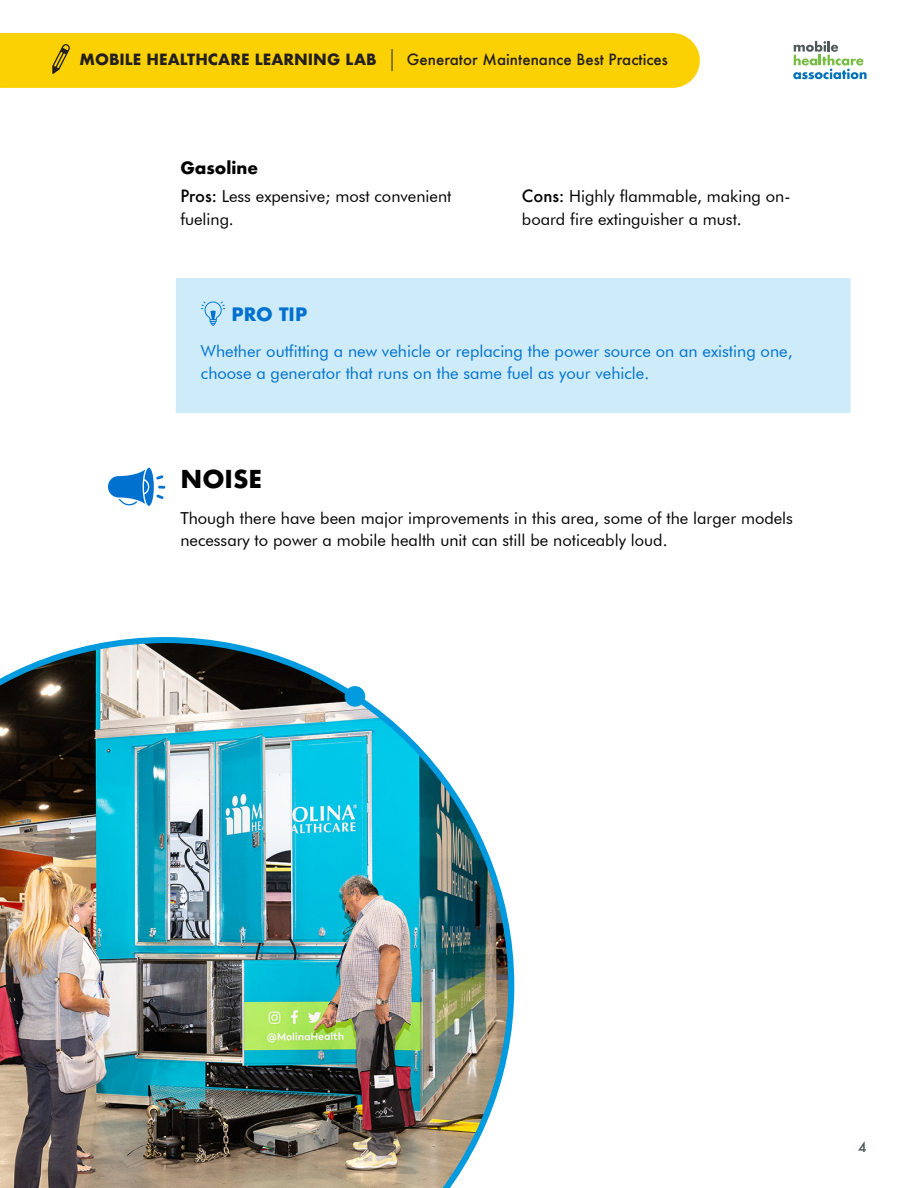
<style>
.page{position:relative;width:918px;height:1188px;background:#fff}
.page>*{position:absolute;margin:0;border:0;box-sizing:border-box;transform-origin:0 0}
.body_large{font:700 24px "Futura";color:#000}
.t1{font:700 18px "Futura";color:#0071ce}
.body_xsmall{font:16.5px/22.5px "Futura BT";color:#000}
.body_xsmall-2{font:16.5px/22.5px "Futura BT";color:#0071ce}
.body_xsmall-3{font:700 16.5px "Futura";color:#000}
.t2{font:500 15.15px "Futura";color:#231f20}
.t3{font:700 15.15px "Futura";color:#231f20}
.t4{font:500 13.5px "Futura";color:#4f5858}
.s1{font-family:"Futura";font-weight:500}
</style>
<div class="page">
<svg style="left:793px;top:41px;width:74px;height:38px"></svg>
<div style="left:0;top:33px;width:700px;height:55px;background:#fcd103"></div>
<div style="left:176px;top:278px;width:674px;height:135px;background:#cdebf8"></div>
<svg style="left:108px;top:468px;width:57px;height:38px"></svg>
<svg style="left:201px;top:301px;width:24px;height:25px"></svg>
<img style="left:0;top:637px;width:514px;height:551px">
<div style="left:345px;top:686px;width:20px;height:21px;background:#009bde;border-radius:50%"></div>
<p class="t3" style="left:80px;top:49px;width:299px">MOBILE HEALTHCARE LEARNING LAB</p>
<p class="t2" style="left:407px;top:49px;width:263px">Generator Maintenance Best Practices</p>
<p class="body_xsmall-3" style="left:180px;top:156px;width:79px">Gasoline</p>
<p class="body_xsmall" style="left:180px;top:185px;width:273px"><span class="s1">Pros:</span> Less expensive; most convenient fueling.</p>
<p class="body_xsmall" style="left:522px;top:185px;width:270px"><span class="s1">Cons:</span> Highly flammable, making on&shy;board fire extinguisher a must.</p>
<p class="t1" style="left:232px;top:301px;width:77px">PRO TIP</p>
<p class="body_xsmall-2" style="left:201px;top:340px;width:593px">Whether outfitting a new vehicle or replacing the power source on an existing one, choose a generator that runs on the same fuel as your vehicle.</p>
<p class="body_large" style="left:180px;top:461px;width:83px">NOISE</p>
<p class="body_xsmall" style="left:180px;top:506px;width:614px">Though there have been major improvements in this area, some of the larger models necessary to power a mobile health unit can still be noticeably loud.</p>
<p class="t4" style="left:858px;top:1137px;width:10px">4</p>
</div>
